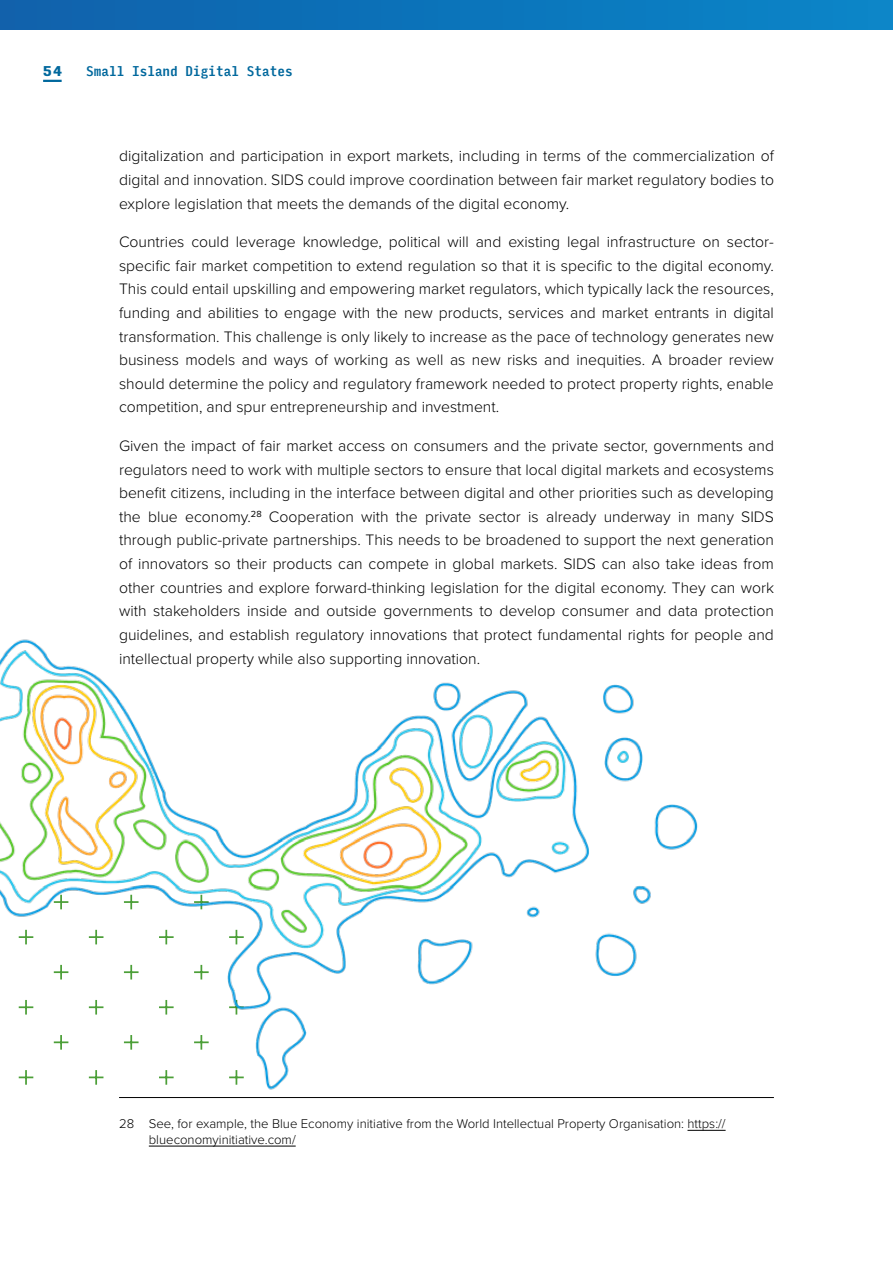
<style>
.page{position:relative;width:893px;height:1263px;background:#fff}
.page>*{position:absolute;margin:0;border:0;box-sizing:border-box;transform-origin:0 0}
.t1{font:300 15.75px/23.7px "Proxima Nova";color:#000;text-align:justify}
.t2{font:500 13.5px "Input Mono Condensed";color:#00689d}
.t3{font:900 13.5px "Input Mono";color:#00689d}
.t4{font:300 13.2px/15.8px "Proxima Nova";color:#000}
</style>
<div class="page">
<div style="left:0;top:0;width:893px;height:30px;background:linear-gradient(to right,#0f61ab,#0a86c8)"></div>
<svg style="left:43px;top:80px;width:19px;height:2px"></svg>
<hr style="left:119px;top:1097px;width:655px;height:1px;background:#000">
<hr style="left:687px;top:1130px;width:39px;height:1px;background:#000">
<hr style="left:149px;top:1146px;width:147px;height:1px;background:#000">
<img style="left:0;top:639px;width:698px;height:451px">
<p class="t3" style="left:43px;top:59px;width:20px">54</p>
<p class="t2" style="left:86px;top:59px;width:208px">Small Island Digital States</p>
<p class="t1" style="left:119px;top:143px;width:656px">digitalization and participation in export markets, including in terms of the commercialization of digital and innovation. SIDS could improve coordination between fair market regulatory bodies to explore legislation that meets the demands of the digital economy.</p>
<p class="t1" style="left:119px;top:229px;width:656px">Countries could leverage knowledge, political will and existing legal infrastructure on sector&shy;specific fair market competition to extend regulation so that it is specific to the digital economy.<br>This could entail upskilling and empowering market regulators, which typically lack the resources, funding and abilities to engage with the new products, services and market entrants in digital transformation. This challenge is only likely to increase as the pace of technology generates new business models and ways of working as well as new risks and inequities. A broader review should determine the policy and regulatory framework needed to protect property rights, enable competition, and spur entrepreneurship and investment.</p>
<p class="t1" style="left:119px;top:433px;width:656px">Given the impact of fair market access on consumers and the private sector, governments and regulators need to work with multiple sectors to ensure that local digital markets and ecosystems benefit citizens, including in the interface between digital and other priorities such as developing the blue economy.<sup>28</sup> Cooperation with the private sector is already underway in many SIDS through public-private partnerships. This needs to be broadened to support the next generation of innovators so their products can compete in global markets. SIDS can also take ideas from other countries and explore forward-thinking legislation for the digital economy. They can work with stakeholders inside and outside governments to develop consumer and data protection guidelines, and establish regulatory innovations that protect fundamental rights for people and intellectual property while also supporting innovation.</p>
<p class="t4" style="left:149px;top:1115px;width:578px;text-indent:-30px">28 See, for example, the Blue Economy initiative from the World Intellectual Property Organisation: https:// blueconomyinitiative.com/</p>
</div>
